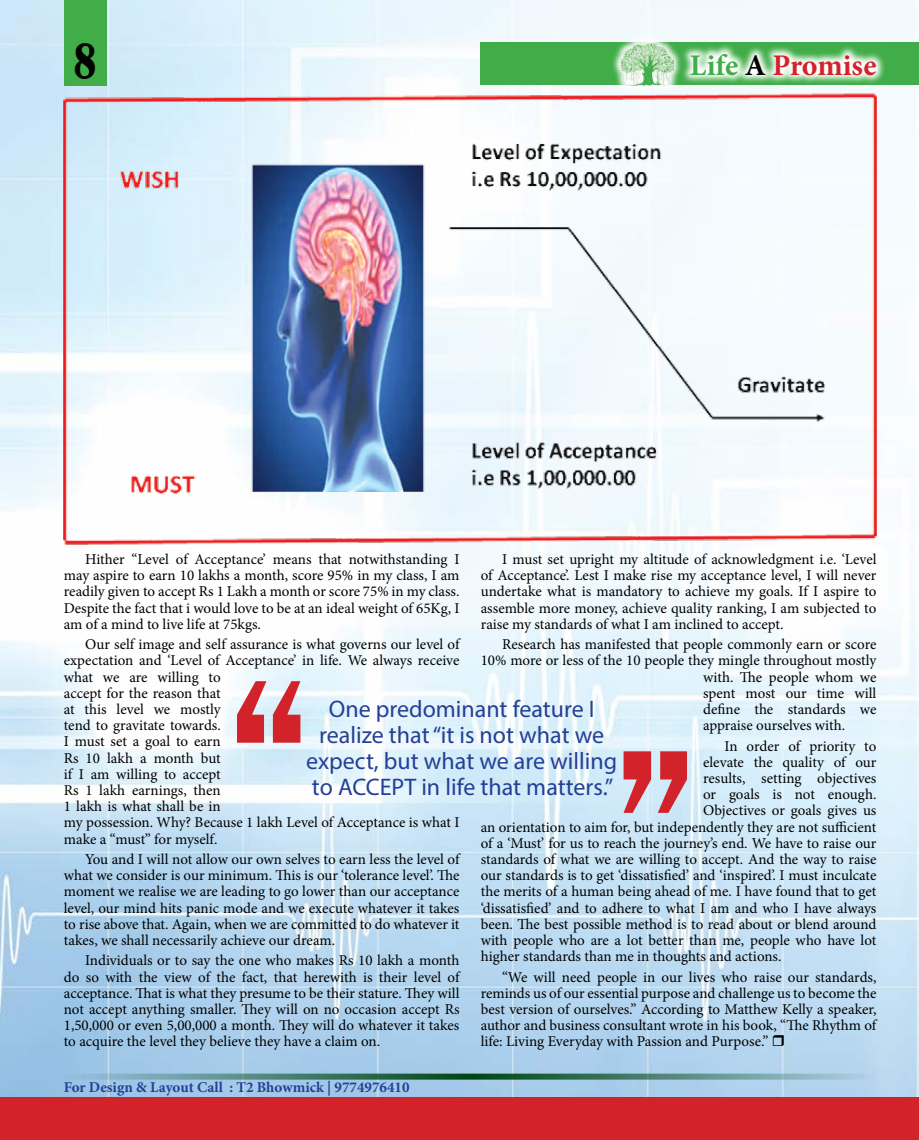
<style>
.page{position:relative;width:919px;height:1140px;background:#fff}
.page>*{position:absolute;margin:0;border:0;box-sizing:border-box;transform-origin:0 0}
.t1{font:500 255px "Franklin Gothic";color:#d2232a}
.t2{font:condensed 45px "Bernard";color:#000}
.t3{font:700 30px "Minion Pro";color:#d2232a}
.t4{font:24px/26px "Myriad Pro";color:#234095;text-align:center}
.t5{font:15px/16.2px "Minion Pro";letter-spacing:-.005em;color:#000;text-align:justify}
.t6{font:700 15px "Minion Pro";color:#234095}
.s1{color:#41ad49}
.s2{color:#000}
</style>
<div class="page">
<img style="left:0;top:0;width:918px;height:1097px">
<svg style="left:64px;top:1073px;width:812px;height:6px;background:#5c8f88"></svg>
<div style="left:64px;top:0;width:42px;height:85px;background:#41ad49"></div>
<div style="left:480px;top:43px;width:438px;height:42px;background:#41ad49"></div>
<svg style="left:683px;top:45px;width:201px;height:38px"></svg>
<svg style="left:611px;top:33px;width:71px;height:61px;fill:#f1f9fd"></svg>
<img style="left:620px;top:43px;width:53px;height:42px">
<div style="left:0;top:1097px;width:918px;height:43px;background:#d2232a"></div>
<img style="left:64px;top:94px;width:812px;height:450px">
<svg style="left:773px;top:1035px;width:11px;height:11px"></svg>
<h2 class="t2" style="left:74px;top:35px;width:24px">8</h2>
<h3 class="t3" style="left:689px;top:44px;width:188px"><span class="s1">Life</span> <span class="s2">A</span> Promise</h3>
<p class="t5" style="left:64px;top:551px;width:397px;text-indent:21px">Hither “Level of Acceptance’ means that notwithstanding I may aspire to earn 10 lakhs a month, score 95% in my class, I am readily given to accept Rs 1 Lakh a month or score 75% in my class.<br>Despite the fact that i would love to be at an ideal weight of 65Kg, I am of a mind to live life at 75kgs.</p>
<p class="t5" style="left:64px;top:636px;width:397px;text-align:left;text-indent:21px">Our self image and self assurance is what governs our level of expectation and ‘Level of Acceptance’ in life. We always receive what we are willing to<br>accept for the reason that<br>at this level we mostly<br>tend to gravitate towards.<br>I must set a goal to earn<br>Rs 10 lakh a month but<br>if I am willing to accept<br>Rs 1 lakh earnings, then<br>1 lakh is what shall be in<br>my possession. Why? Because 1 lakh Level of Acceptance is what I make a “must” for myself.</p>
<p class="t5" style="left:64px;top:851px;width:397px;text-indent:21px">You and I will not allow our own selves to earn less the level of what we consider is our minimum. This is our ‘tolerance level’. The moment we realise we are leading to go lower than our acceptance level, our mind hits panic mode and we execute whatever it takes to rise above that. Again, when we are committed to do whatever it takes, we shall necessarily achieve our dream.</p>
<p class="t5" style="left:64px;top:952px;width:397px;text-indent:21px">Individuals or to say the one who makes Rs 10 lakh a month do so with the view of the fact, that herewith is their level of acceptance. That is what they presume to be their stature. They will not accept anything smaller. They will on no occasion accept Rs 1,50,000 or even 5,00,000 a month. They will do whatever it takes to acquire the level they believe they have a claim on.</p>
<p class="t5" style="left:480px;top:551px;width:397px;text-indent:21px">I must set upright my altitude of acknowledgment i.e. ‘Level of Acceptance’. Lest I make rise my acceptance level, I will never undertake what is mandatory to achieve my goals. If I aspire to assemble more money, achieve quality ranking, I am subjected to raise my standards of what I am inclined to accept.</p>
<p class="t5" style="left:502px;top:636px;width:376px">Research has manifested that people commonly earn or score</p>
<p class="t5" style="left:480px;top:652px;width:397px">10% more or less of the 10 people they mingle throughout mostly</p>
<p class="t5" style="left:703px;top:669px;width:175px">with. The people whom we</p>
<p class="t5" style="left:703px;top:685px;width:175px">spent most our time will</p>
<p class="t5" style="left:703px;top:701px;width:175px">define the standards we</p>
<p class="t5" style="left:703px;top:717px;width:143px">appraise ourselves with.</p>
<p class="t5" style="left:724px;top:738px;width:153px">In order of priority to</p>
<p class="t5" style="left:703px;top:754px;width:175px">elevate the quality of our</p>
<p class="t5" style="left:703px;top:770px;width:175px">results, setting objectives</p>
<p class="t5" style="left:703px;top:786px;width:175px">or goals is not enough.</p>
<p class="t5" style="left:703px;top:802px;width:175px">Objectives or goals gives us</p>
<p class="t5" style="left:480px;top:819px;width:397px">an orientation to aim for, but independently they are not sufficient</p>
<p class="t5" style="left:480px;top:835px;width:397px">of a ‘Must’ for us to reach the journey’s end. We have to raise our</p>
<p class="t5" style="left:480px;top:851px;width:397px">standards of what we are willing to accept. And the way to raise</p>
<p class="t5" style="left:480px;top:867px;width:397px">our standards is to get ‘dissatisfied’ and ‘inspired’. I must inculcate</p>
<p class="t5" style="left:480px;top:883px;width:397px">the merits of a human being ahead of me. I have found that to get</p>
<p class="t5" style="left:480px;top:899px;width:397px">‘dissatisfied’ and to adhere to what I am and who I have always</p>
<p class="t5" style="left:480px;top:916px;width:397px">been. The best possible method is to read about or blend around</p>
<p class="t5" style="left:480px;top:932px;width:397px">with people who are a lot better than me, people who have lot</p>
<p class="t5" style="left:480px;top:948px;width:302px">higher standards than me in thoughts and actions.</p>
<p class="t5" style="left:480px;top:968px;width:397px;text-indent:21px">“We will need people in our lives who raise our standards, reminds us of our essential purpose and challenge us to become the best version of ourselves.” According to Matthew Kelly a speaker, author and business consultant wrote in his book, “The Rhythm of life: Living Everyday with Passion and Purpose.”</p>
<h1 class="t1" style="left:221px;top:643px;width:483px">“ ”</h1>
<h3 class="t4" style="left:306px;top:696px;width:312px">One predominant feature I realize that “it is not what we expect, but what we are willing to ACCEPT in life that matters.”</h3>
<p class="t6" style="left:64px;top:1076px;width:347px">For Design &amp; Layout Call : T2 Bhowmick | 9774976410</p>
</div>
